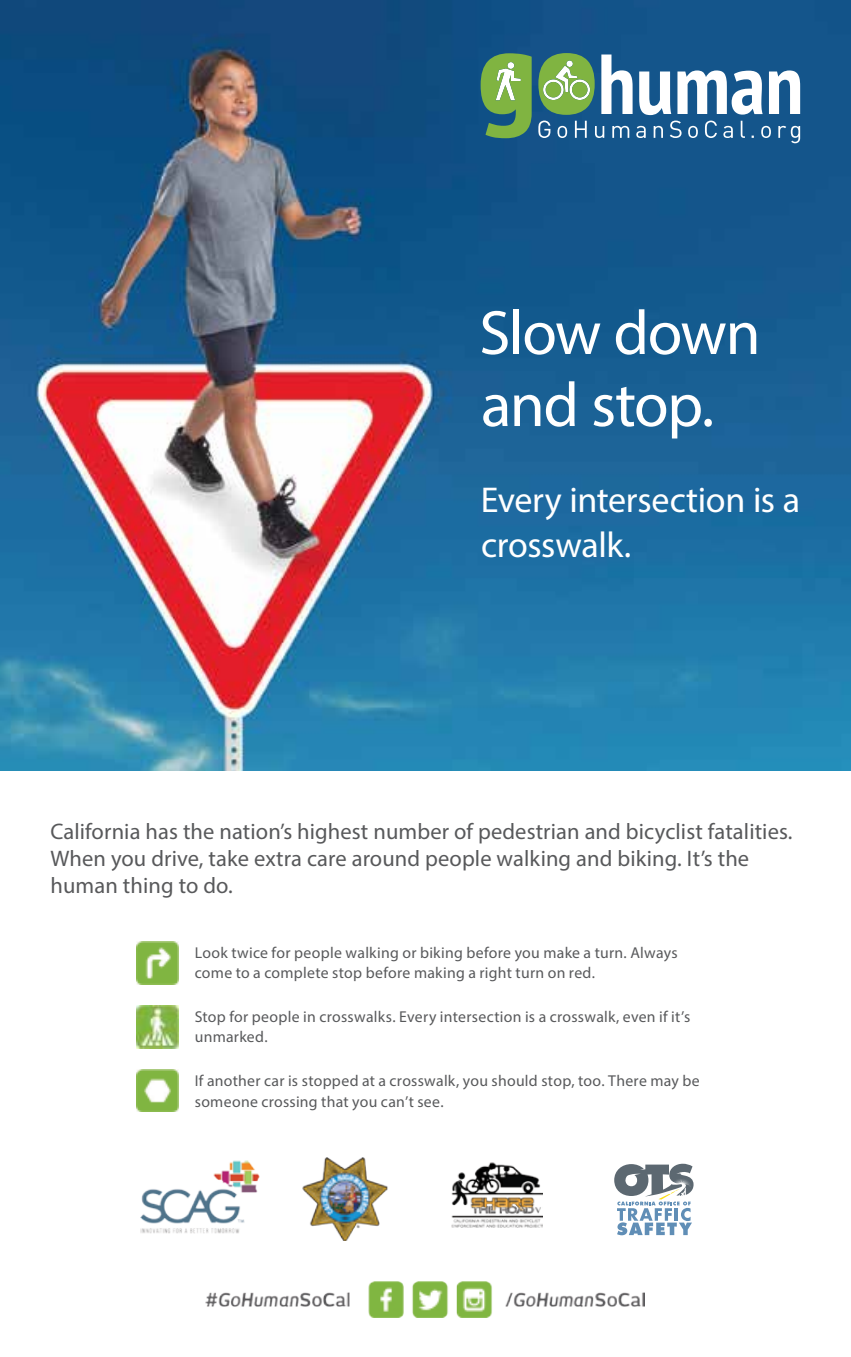
<style>
.page{position:relative;width:851px;height:1357px;background:#fff}
.page>*{position:absolute;margin:0;border:0;box-sizing:border-box;transform-origin:0 0}
.t1{font:63px/72px "Myriad Pro";letter-spacing:-.02em;color:#fff}
.t2{font:36px/45px "Myriad Pro";letter-spacing:-.01em;color:#fff}
.t3{font:22.5px/27px "Myriad Pro";letter-spacing:.005em;color:#58595b}
.t4{font:15.75px/20.2px "Myriad Pro";letter-spacing:.02em;color:#58595b}
</style>
<div class="page">
<img style="left:0;top:0;width:850px;height:771px">
<svg style="left:480px;top:53px;width:51px;height:85px;background:#72a45f"></svg>
<svg style="left:538px;top:53px;width:56px;height:62px;background:#7cab67"></svg>
<svg style="left:538px;top:121px;width:262px;height:22px;background:#366d9b"></svg>
<svg style="left:601px;top:55px;width:199px;height:60px"></svg>
<img style="left:137px;top:942px;width:42px;height:42px">
<img style="left:137px;top:1006px;width:42px;height:42px">
<img style="left:137px;top:1069px;width:42px;height:42px">
<img style="left:206px;top:1281px;width:439px;height:36px">
<img style="left:140px;top:1157px;width:402px;height:83px">
<svg style="left:614px;top:1164px;width:79px;height:71px"></svg>
<p class="t1" style="left:479px;top:296px;width:283px">Slow down and stop.</p>
<p class="t2" style="left:481px;top:476px;width:321px">Every intersection is a crosswalk.</p>
<p class="t3" style="left:50px;top:817px;width:743px">California has the nation’s highest number of pedestrian and bicyclist fatalities.<br>When you drive, take extra care around people walking and biking. It’s the human thing to do.</p>
<p class="t4" style="left:195px;top:942px;width:484px">Look twice for people walking or biking before you make a turn. Always come to a complete stop before making a right turn on red.</p>
<p class="t4" style="left:195px;top:1006px;width:497px">Stop for people in crosswalks. Every intersection is a crosswalk, even if it’s unmarked.</p>
<p class="t4" style="left:195px;top:1070px;width:506px">If another car is stopped at a crosswalk, you should stop, too. There may be someone crossing that you can’t see.</p>
</div>
